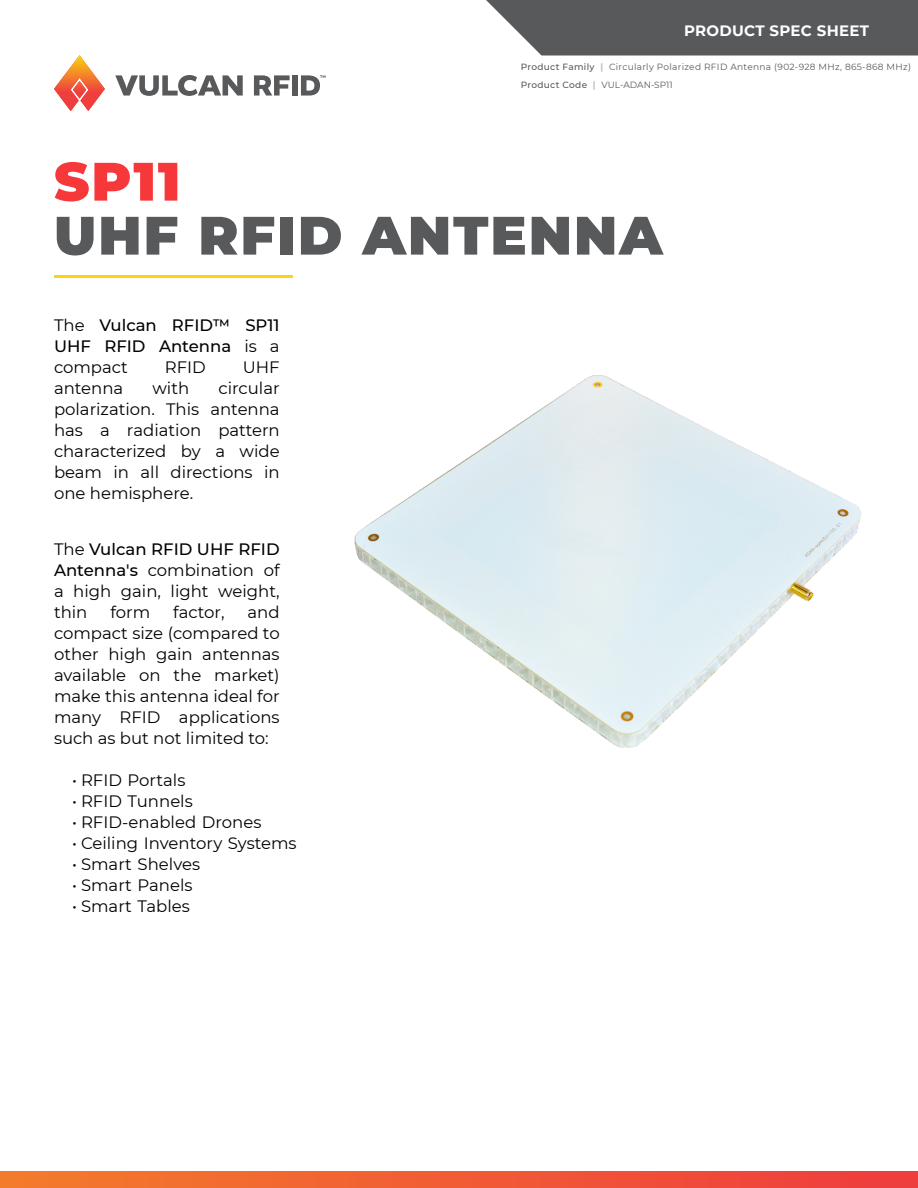
<style>
.page{position:relative;width:918px;height:1188px;background:#fff}
.page>*{position:absolute;margin:0;border:0;box-sizing:border-box;transform-origin:0 0}
.t1{font:900 54px "Montserrat";letter-spacing:.035em;color:#58595b}
.t2{font:900 54px "Montserrat";color:#f7383b}
.t3{font:16.5px/21px "Montserrat";color:#000;text-align:justify}
.t4{font:500 16.5px/21px "Montserrat";color:#000;text-align:justify}
.t5{font:700 15px "Montserrat";letter-spacing:.02em;color:#fff}
.t6{font:9px/17.5px "Montserrat";letter-spacing:.035em;color:#58595b}
.s1{font-weight:500}
.s2{font-weight:700;color:rgb(88 89 91/.39)}
.s3{font-weight:400}
</style>
<div class="page">
<div style="left:0;top:1172px;width:918px;height:16px;background:linear-gradient(to right,#f37c2b,#ef3b3f)"></div>
<svg style="left:54px;top:55px;width:51px;height:56px"></svg>
<svg style="left:115px;top:75px;width:128px;height:21px"></svg>
<svg style="left:254px;top:75px;width:36px;height:21px"></svg>
<div style="left:292px;top:75px;width:5px;height:21px;background:#58595b"></div>
<svg style="left:301px;top:75px;width:25px;height:21px"></svg>
<svg style="left:486px;top:0;width:432px;height:56px;background:#656567"></svg>
<hr style="left:54px;top:276px;width:238px;height:2px;background:#fad612">
<img style="left:354px;top:375px;width:507px;height:373px">
<p class="t5" style="left:684px;top:21px;width:186px">PRODUCT SPEC SHEET</p>
<p class="t6" style="left:521px;top:58px;width:392px"><span class="s1">Product Family</span> <span class="s2">|</span> Circularly Polarized RFID Antenna (902-928 MHz, 865-868 MHz)<br><span class="s1">Product Code</span> <span class="s2">|</span> VUL-ADAN-SP11</p>
<h1 class="t2" style="left:54px;top:148px;width:128px">SP11</h1>
<h1 class="t1" style="left:54px;top:202px;width:610px">UHF RFID ANTENNA</h1>
<p class="t4" style="left:54px;top:314px;width:227px"><span class="s3">The</span> Vulcan RFID™ SP11<br>UHF RFID Antenna <span class="s3">is a compact</span></p>
<p class="t3" style="left:165px;top:356px;width:42px">RFID</p>
<p class="t3" style="left:243px;top:356px;width:38px">UHF</p>
<p class="t3" style="left:54px;top:377px;width:227px;text-indent:164px">circular polarization. This antenna has a radiation pattern characterized by a wide beam in all directions in one hemisphere.</p>
<p class="t3" style="left:54px;top:377px;width:71px">antenna</p>
<p class="t3" style="left:152px;top:377px;width:38px">with</p>
<p class="t3" style="left:54px;top:539px;width:227px">The <span class="s1">Vulcan RFID UHF RFID Antenna's</span> combination of a high gain, light weight, thin</p>
<p class="t3" style="left:110px;top:602px;width:41px">form</p>
<p class="t3" style="left:173px;top:602px;width:53px">factor,</p>
<p class="t3" style="left:54px;top:602px;width:227px;text-indent:194px">and compact size (compared to other high gain antennas available on the market) make this antenna ideal for many RFID applications such as but not limited to:</p>
<p class="t3" style="left:72px;top:770px;width:115px">• RFID Portals</p>
<p class="t3" style="left:72px;top:791px;width:122px">• RFID Tunnels</p>
<p class="t3" style="left:72px;top:812px;width:191px">• RFID-enabled Drones</p>
<p class="t3" style="left:72px;top:833px;width:226px">• Ceiling Inventory Systems</p>
<p class="t3" style="left:72px;top:854px;width:130px">• Smart Shelves</p>
<p class="t3" style="left:72px;top:875px;width:122px">• Smart Panels</p>
<p class="t3" style="left:72px;top:896px;width:119px">• Smart Tables</p>
</div>
